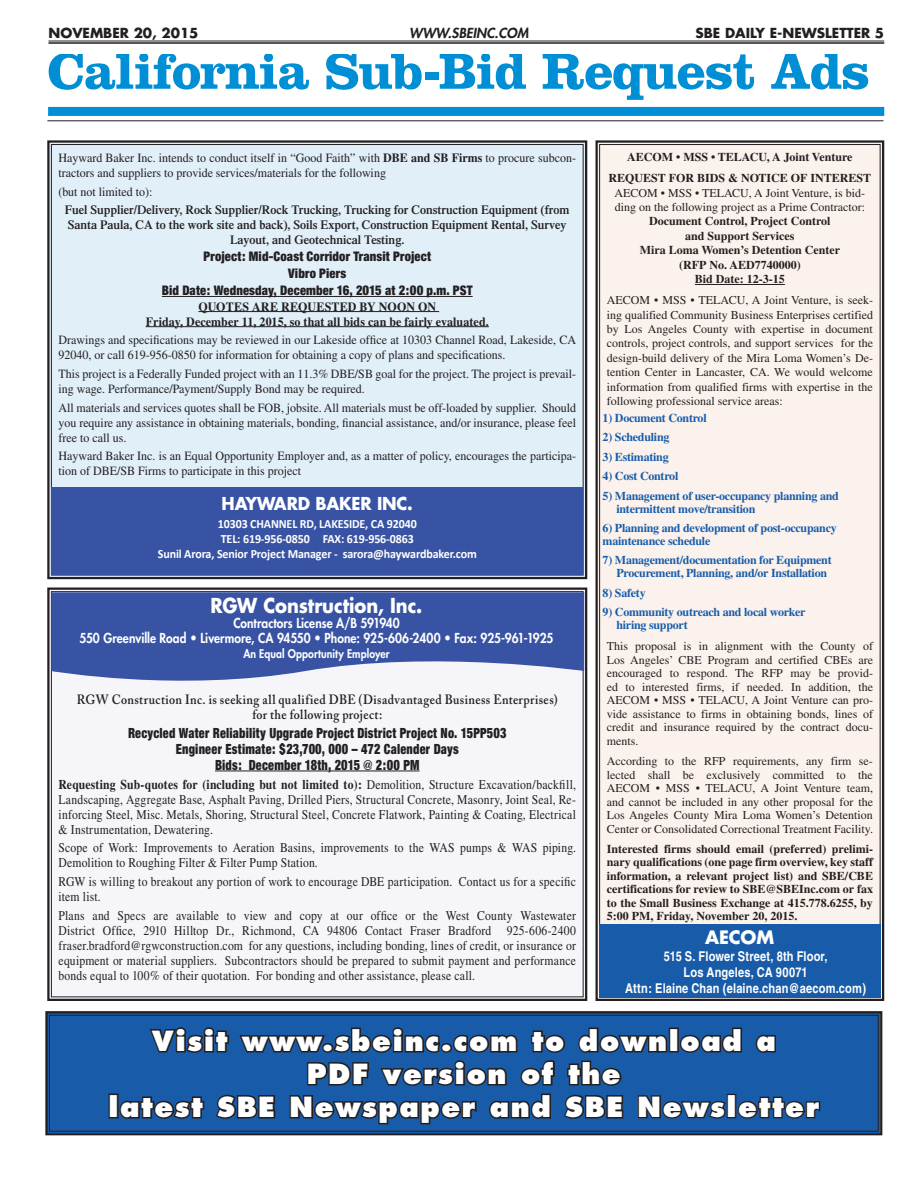
<style>
.page{position:relative;width:918px;height:1188px;background:#fff}
.page>*{position:absolute;margin:0;border:0;box-sizing:border-box;transform-origin:0 0}
.t1{font:700 52.5px "Clarendon LT Std";letter-spacing:-.025em;color:#008fd5}
.t2{font:800 27px/33px "Futura";letter-spacing:.06em;color:#fff;text-align:center}
.t3{font:700 20.1px "Futura";letter-spacing:-.005em;color:#fff;scale:.9 1}
.t4{font:700 18px "Futura";letter-spacing:-.01em;color:#fff}
.t5{font:700 17.4px "Futura";letter-spacing:-.01em;color:#fff;scale:.95 1}
.t6{font:15px/15.9px "Sans Black Condensed DTC";letter-spacing:.015em;color:#231f20;text-align:center;scale:.87 1}
.t7{font:14.1px/17px "Sans Black Condensed DTC";letter-spacing:.01em;color:#231f20;text-align:center;scale:.95 1}
.t8{font:700 condensed 13.5px/16.2px "Helvetica";letter-spacing:.01em;color:#fff;text-align:center}
.t9{font:700 13.5px "Futura";color:#231f20}
.t10{font:italic 800 13.5px "Futura";color:#231f20}
.t11{font:13.35px/15px "Times";letter-spacing:.015em;color:#231f20;text-align:justify;scale:.87 1}
.t12{font:600 13.35px/15px "Adobe Caslon Pro";letter-spacing:.035em;color:#231f20;text-align:center;scale:.9 1}
.t13{font:800 13.35px/15px "Futura";color:#fff;text-align:center;scale:.9 1}
.t14{font:12.6px/15.1px "Times";color:#231f20;scale:.95 1}
.t15{font:600 12.6px/15.1px "Times";color:#231f20;text-align:center;scale:.95 1}
.t16{font:700 12.6px/15.1px "Calibri";letter-spacing:-.01em;color:#fff;text-align:center;scale:.95 1}
.t17{font:700 12.6px/15.1px "Times";letter-spacing:.01em;color:#231f20;text-align:center;scale:.95 1}
.t18{font:12px/13.5px "Times";color:#231f20;text-align:justify}
.t19{font:700 12px/13.5px "Times";color:#231f20;text-align:center}
.t20{font:700 12px/12.8px "Times";letter-spacing:-.02em;color:#185ca9}
.t21{font:800 11.7px "Futura";letter-spacing:.01em;color:#fff;scale:.9 1}
.s1{font-weight:700}
</style>
<div class="page">
<div style="left:48px;top:107px;width:836px;height:9px;background:#008fd5"></div>
<hr style="left:47px;top:120px;width:836px;height:1px;background:#231f20">
<hr style="left:48px;top:41px;width:836px;height:1px;background:#231f20">
<hr style="left:48px;top:42px;width:836px;height:2px;background:#231f20">
<svg style="left:45px;top:1011px;width:838px;height:125px;background:#1c4f8b"></svg>
<div style="left:49px;top:1015px;width:830px;height:117px;border:1px solid #231f20"></div>
<div style="left:47px;top:140px;width:541px;height:440px;background:#e1eff9"></div>
<div style="left:52px;top:488px;width:531px;height:87px;background:#3853a3"></div>
<div style="left:47px;top:587px;width:541px;height:414px;background:#f5f5fa"></div>
<svg style="left:51px;top:592px;width:533px;height:101px;fill:#3853a3"></svg>
<div style="left:595px;top:140px;width:290px;height:861px;background:#fbf2ed"></div>
<div style="left:599px;top:925px;width:282px;height:73px;background:#185ca9"></div>
<p class="t9" style="left:48px;top:24px;width:65px">November</p>
<p class="t9" style="left:134px;top:24px;width:66px">20, 2015</p>
<p class="t10" style="left:409px;top:24px;width:121px">WWW.SBEINC.COM</p>
<p class="t9" style="left:696px;top:24px;width:7px">sbe</p>
<p class="t9" style="left:725px;top:24px;width:161px">DAILY E-NEWSLETTER 5</p>
<h1 class="t1" style="left:47px;top:39px;width:824px">California Sub-Bid Request Ads</h1>
<p class="t14" style="left:59px;top:150px;width:546px">Hayward Baker Inc. intends to conduct itself in “Good Faith” with <span class="s1">DBE and SB Firms</span> to procure subcon&shy;tractors and suppliers to provide services/materials for the following</p>
<p class="t14" style="left:59px;top:184px;width:101px">(but not limited to):</p>
<p class="t15" style="left:65px;top:202px;width:533px">Fuel Supplier/Delivery, Rock Supplier/Rock Trucking, Trucking for Construction Equipment (from<br>Santa Paula, CA to the work site and back), Soils Export, Construction Equipment Rental, Survey<br>Layout, and Geotechnical Testing.</p>
<p class="t7" style="left:162px;top:248px;width:329px">Project: Mid-Coast Corridor Transit Project<br>Vibro Piers<br>Bid Date: Wednesday, December 16, 2015 at 2:00 p.m. PST</p>
<p class="t17" style="left:146px;top:299px;width:363px">QUOTES ARE REQUESTED BY NOON ON<br>Friday, December 11, 2015, so that all bids can be fairly evaluated.</p>
<p class="t14" style="left:59px;top:332px;width:546px">Drawings and specifications may be reviewed in our Lakeside office at 10303 Channel Road, Lakeside, CA<br>92040, or call 619-956-0850 for information for obtaining a copy of plans and specifications.</p>
<p class="t14" style="left:59px;top:366px;width:546px">This project is a Federally Funded project with an 11.3% DBE/SB goal for the project. The project is prevail&shy;ing wage. Performance/Payment/Supply Bond may be required.</p>
<p class="t14" style="left:59px;top:400px;width:546px;text-align:justify">All materials and services quotes shall be FOB, jobsite. All materials must be off-loaded by supplier. Should you require any assistance in obtaining materials, bonding, financial assistance, and/or insurance, please feel free to call us.</p>
<p class="t14" style="left:59px;top:448px;width:546px">Hayward Baker Inc. is an Equal Opportunity Employer and, as a matter of policy, encourages the participa&shy;tion of DBE/SB Firms to participate in this project</p>
<h3 class="t5" style="left:222px;top:491px;width:203px">HAYWARD BAKER INC.</h3>
<p class="t16" style="left:158px;top:516px;width:337px">10303 CHANNEL RD, LAKESIDE, CA 92040<br>TEL: 619-956-0850 FAX: 619-956-0863<br>Sunil Arora, Senior Project Manager - sarora@haywardbaker.com</p>
<h3 class="t3" style="left:211px;top:592px;width:237px">RGW Construction, Inc.</h3>
<p class="t13" style="left:80px;top:615px;width:528px">Contractors License A/B 591940<br>550 Greenville Road • Livermore, CA 94550 • Phone: 925-606-2400 • Fax: 925-961-1925</p>
<p class="t21" style="left:243px;top:646px;width:164px">An Equal Opportunity Employer</p>
<p class="t12" style="left:77px;top:691px;width:536px">RGW Construction Inc. is seeking all qualified DBE (Disadvantaged Business Enterprises) for the following project:</p>
<p class="t6" style="left:128px;top:725px;width:436px">Recycled Water Reliability Upgrade Project District Project No. 15PP503<br>Engineer Estimate: $23,700, 000 – 472 Calender Days<br>Bids: December 18th, 2015 @ 2:00 PM</p>
<p class="t11" style="left:59px;top:777px;width:596px"><span class="s1">Requesting Sub-quotes for (including but not limited to):</span> Demolition, Structure Excavation/backfill, Landscaping, Aggregate Base, Asphalt Paving, Drilled Piers, Structural Concrete, Masonry, Joint Seal, Re&shy;inforcing Steel, Misc. Metals, Shoring, Structural Steel, Concrete Flatwork, Painting &amp; Coating, Electrical &amp; Instrumentation, Dewatering.</p>
<p class="t11" style="left:59px;top:840px;width:596px">Scope of Work: Improvements to Aeration Basins, improvements to the WAS pumps &amp; WAS piping.<br>Demolition to Roughing Filter &amp; Filter Pump Station.</p>
<p class="t11" style="left:59px;top:874px;width:596px">RGW is willing to breakout any portion of work to encourage DBE participation. Contact us for a specific item list.</p>
<p class="t11" style="left:59px;top:908px;width:596px">Plans and Specs are available to view and copy at our office or the West County Wastewater District Office, 2910 Hilltop Dr., Richmond, CA 94806 Contact Fraser Bradford 925-606-2400 fraser.bradford@rgwconstruction.com for any questions, including bonding, lines of credit, or insurance or equipment or material suppliers. Subcontractors should be prepared to submit payment and performance bonds equal to 100% of their quotation. For bonding and other assistance, please call.</p>
<p class="t19" style="left:608px;top:146px;width:264px;line-height:21.1px">AECOM • MSS • TELACU, A Joint Venture<br>REQUEST FOR BIDS &amp; NOTICE OF INTEREST</p>
<p class="t18" style="left:614px;top:185px;width:252px;line-height:14.4px">AECOM • MSS • TELACU, A Joint Venture, is bid&shy;ding on the following project as a Prime Contractor:</p>
<p class="t19" style="left:640px;top:214px;width:202px;line-height:14.4px">Document Control, Project Control and Support Services<br>Mira Loma Women’s Detention Center (RFP No. AED7740000)<br>Bid Date: 12-3-15</p>
<p class="t18" style="left:607px;top:293px;width:268px;line-height:14.4px">AECOM • MSS • TELACU, A Joint Venture, is seek&shy;ing qualified Community Business Enterprises certified by Los Angeles County with expertise in document controls, project controls, and support services for the design-build delivery of the Mira Loma Women’s De&shy;tention Center in Lancaster, CA. We would welcome information from qualified firms with expertise in the following professional service areas:</p>
<p class="t20" style="left:603px;top:411px;width:106px">1) Document Control</p>
<p class="t20" style="left:603px;top:431px;width:68px">2) Scheduling</p>
<p class="t20" style="left:603px;top:450px;width:68px">3) Estimating</p>
<p class="t20" style="left:603px;top:470px;width:77px">4) Cost Control</p>
<p class="t20" style="left:616px;top:489px;width:224px;text-indent:-14px">5) Management of user-occupancy planning and intermittent move/transition</p>
<p class="t20" style="left:603px;top:521px;width:236px">6) Planning and development of post-occupancy maintenance schedule</p>
<p class="t20" style="left:616px;top:554px;width:217px;text-indent:-14px">7) Management/documentation for Equipment<br>Procurement, Planning, and/or Installation</p>
<p class="t20" style="left:603px;top:586px;width:45px">8) Safety</p>
<p class="t20" style="left:616px;top:605px;width:191px;text-indent:-14px">9) Community outreach and local worker hiring support</p>
<p class="t18" style="left:607px;top:640px;width:268px">This proposal is in alignment with the County of Los Angeles’ CBE Program and certified CBEs are encouraged to respond. The RFP may be provid&shy;ed to interested firms, if needed. In addition, the AECOM • MSS • TELACU, A Joint Venture can pro&shy;vide assistance to firms in obtaining bonds, lines of credit and insurance required by the contract docu&shy;ments.</p>
<p class="t18" style="left:607px;top:754px;width:268px">According to the RFP requirements, any firm se&shy;lected shall be exclusively committed to the AECOM • MSS • TELACU, A Joint Venture team, and cannot be included in any other proposal for the Los Angeles County Mira Loma Women’s Detention Center or Consolidated Correctional Treatment Facility.</p>
<p class="t19" style="left:607px;top:842px;width:268px;text-align:justify">Interested firms should email (preferred) prelimi&shy;nary qualifications (one page firm overview, key staff information, a relevant project list) and SBE/CBE certifications for review to SBE@SBEInc.com or fax to the Small Business Exchange at 415.778.6255, by 5:00 PM, Friday, November 20, 2015.</p>
<h3 class="t4" style="left:705px;top:926px;width:70px">AECOM</h3>
<p class="t8" style="left:625px;top:947px;width:242px">515 S. Flower Street, 8th Floor,<br>Los Angeles, CA 90071<br>Attn: Elaine Chan (elaine.chan@aecom.com)</p>
<h2 class="t2" style="left:109px;top:1025px;width:712px">Visit www.sbeinc.com to download a<br>PDF version of the<br>latest SBE Newspaper and SBE Newsletter</h2>
</div>
